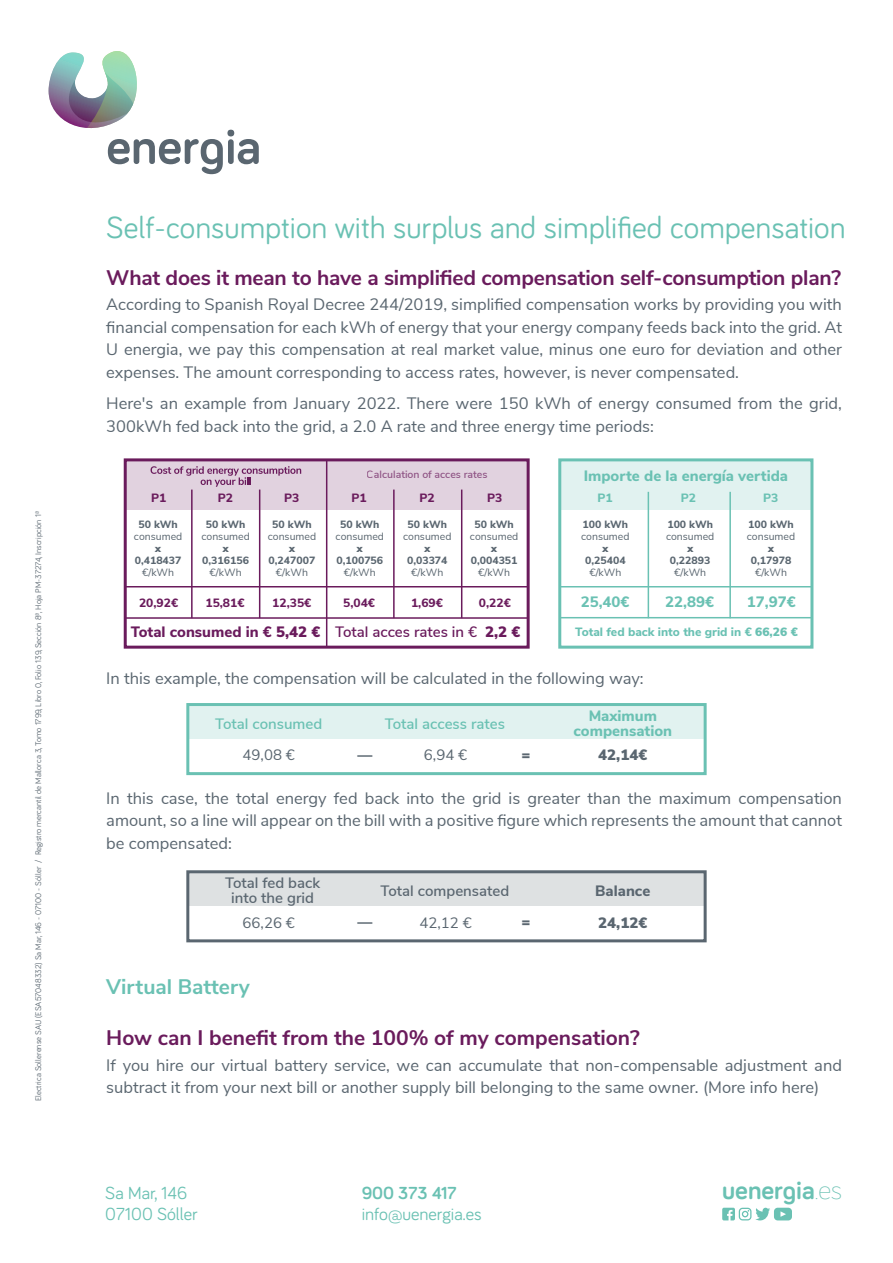
<style>
.page{position:relative;width:893px;height:1263px;background:#fff}
.page>*{position:absolute;margin:0;border:0;box-sizing:border-box;transform-origin:0 0}
.t1{font:700 52.65px "Bariol";color:#5a6670}
.t2{font:31.5px "Bariol";color:#6ac1b3}
.t3{font:700 27px "Bariol";color:#6ac1b3}
.t4{font:700 21px "Nunito Sans";letter-spacing:-.01em;color:#6a1b5c}
.t5{font:700 21px "Nunito Sans";color:#6ac1b3}
.t6{font:18px/21.6px "Bariol";color:#6ac1b3}
.t7{font:700 18px "Bariol";color:#6ac1b3}
.t8{font:16.5px/22.5px "Nunito Sans";color:#5a6670;text-align:justify}
.t9{font:800 15px/15px "Nunito Sans";color:#6ac1b3;text-align:center}
.t10{font:600 15px "Nunito Sans";color:#6a1b5c}
.t11{font:600 15px/15px "Nunito Sans";color:#5a6670;text-align:center}
.t12{font:600 15px "Nunito Sans";color:#6ac1b3}
.t13{font:15px "Nunito Sans";color:#5a6670}
.t14{font:900 15px "Nunito Sans";color:#5a6670}
.t15{font:800 15px "Nunito Sans";color:#5a6670}
.t16{font:800 12px "Nunito Sans";color:#6a1b5c}
.t17{font:800 12px "Nunito Sans";color:#6ac1b3}
.t18{font:10.5px "Nunito Sans";color:#5a6670}
.t19{font:800 10.5px "Nunito Sans";color:#5a6670}
.t20{font:600 10.5px "Nunito Sans";color:#6a1b5c}
.t21{font:900 10.5px "Nunito Sans";color:#5a6670}
.t22{font:8.4px "Bariol";color:#5a6670}
.s1{font-weight:800}
.s2{font-weight:900}
.s3{font-weight:300}
</style>
<div class="page">
<svg style="left:49px;top:51px;width:88px;height:78px"></svg>
<svg style="left:722px;top:1208px;width:70px;height:12px"></svg>
<div style="left:560px;top:460px;width:252px;height:49px;background:#e1f2f0"></div>
<div style="left:186px;top:703px;width:521px;height:72px;border:3px solid #6ac1b3"></div>
<div style="left:188px;top:704px;width:517px;height:35px;background:#e1f2f0"></div>
<div style="left:186px;top:870px;width:521px;height:72px;border:3px solid #5a6670"></div>
<svg style="left:188px;top:871px;width:517px;height:35px;background:#d4d8d9"></svg>
<div style="left:124px;top:458px;width:406px;height:191px;border:3px solid #6a1b5c"></div>
<hr style="left:326px;top:461px;width:1px;height:186px;background:#6a1b5c">
<hr style="left:259px;top:490px;width:1px;height:128px;background:#6a1b5c">
<hr style="left:191px;top:490px;width:2px;height:128px;background:#6a1b5c">
<hr style="left:461px;top:490px;width:1px;height:128px;background:#6a1b5c">
<hr style="left:393px;top:490px;width:2px;height:128px;background:#6a1b5c">
<hr style="left:125px;top:586px;width:403px;height:1px;background:#6a1b5c">
<hr style="left:125px;top:617px;width:403px;height:2px;background:#6a1b5c">
<div style="left:126px;top:460px;width:402px;height:49px;background:#e1d2df"></div>
<svg style="left:151px;top:466px;width:150px;height:21px"></svg>
<div style="left:558px;top:458px;width:255px;height:191px;border:3px solid #6ac1b3"></div>
<hr style="left:811px;top:461px;width:2px;height:186px;background:#6ac1b3">
<hr style="left:560px;top:586px;width:252px;height:1px;background:#6ac1b3">
<hr style="left:560px;top:617px;width:252px;height:1px;background:#6ac1b3">
<hr style="left:648px;top:492px;width:1px;height:126px;background:#6ac1b3">
<hr style="left:729px;top:492px;width:2px;height:126px;background:#6ac1b3">
<p class="t22" style="left:32px;top:1101px;width:591px;rotate:-90deg">Electrica Sollerense SAU (ESA57048332) Sa Mar, 146 - 07100 - Sóller / Registro mercantil de Mallorca 3, Tomo 1799, Libro 0, Folio 139, Sección 8ª, Hoja PM-37274, Inscripción 1ª</p>
<h1 class="t1" style="left:106px;top:110px;width:156px">energia</h1>
<h2 class="t2" style="left:106px;top:206px;width:741px">Self-consumption with surplus and simplified compensation</h2>
<p class="t4" style="left:106px;top:262px;width:736px">What does it mean to have a simplified compensation self-consumption plan?</p>
<p class="t8" style="left:106px;top:292px;width:737px">According to Spanish Royal Decree 244/2019, simplified compensation works by providing you with financial compensation for each kWh of energy that your energy company feeds back into the grid. At U energia, we pay this compensation at real market value, minus one euro for deviation and other expenses. The amount corresponding to access rates, however, is never compensated.</p>
<p class="t8" style="left:106px;top:391px;width:737px">Here's an example from January 2022. There were 150 kWh of energy consumed from the grid,<br>300kWh fed back into the grid, a 2.0 A rate and three energy time periods:</p>
<p class="t20" style="left:367px;top:466px;width:122px">Calculation of acces rates</p>
<p class="t9" style="left:584px;top:467px;width:206px">Importe de la energía vertida</p>
<p class="t16" style="left:151px;top:489px;width:17px">P1</p>
<p class="t16" style="left:218px;top:489px;width:17px">P2</p>
<p class="t16" style="left:284px;top:489px;width:17px">P3</p>
<p class="t17" style="left:597px;top:489px;width:17px">P1</p>
<p class="t17" style="left:681px;top:489px;width:17px">P2</p>
<p class="t17" style="left:763px;top:489px;width:17px">P3</p>
<p class="t16" style="left:352px;top:489px;width:17px">P1</p>
<p class="t16" style="left:419px;top:489px;width:17px">P2</p>
<p class="t16" style="left:487px;top:489px;width:17px">P3</p>
<p class="t19" style="left:138px;top:516px;width:41px">50 kWh</p>
<p class="t18" style="left:134px;top:528px;width:50px">consumed</p>
<p class="t21" style="left:155px;top:540px;width:7px">x</p>
<p class="t19" style="left:135px;top:552px;width:48px">0,418437</p>
<p class="t18" style="left:142px;top:564px;width:34px">€/kWh</p>
<p class="t19" style="left:206px;top:516px;width:41px">50 kWh</p>
<p class="t18" style="left:201px;top:528px;width:50px">consumed</p>
<p class="t21" style="left:223px;top:540px;width:7px">x</p>
<p class="t19" style="left:202px;top:552px;width:48px">0,316156</p>
<p class="t18" style="left:210px;top:564px;width:34px">€/kWh</p>
<p class="t19" style="left:272px;top:516px;width:41px">50 kWh</p>
<p class="t18" style="left:268px;top:528px;width:50px">consumed</p>
<p class="t21" style="left:289px;top:540px;width:7px">x</p>
<p class="t19" style="left:269px;top:552px;width:48px">0,247007</p>
<p class="t18" style="left:276px;top:564px;width:34px">€/kWh</p>
<p class="t16" style="left:139px;top:594px;width:41px">20,92€</p>
<p class="t16" style="left:205px;top:594px;width:41px">15,81€</p>
<p class="t16" style="left:272px;top:594px;width:41px">12,35€</p>
<p class="t19" style="left:340px;top:516px;width:41px">50 kWh</p>
<p class="t18" style="left:336px;top:528px;width:50px">consumed</p>
<p class="t21" style="left:357px;top:540px;width:7px">x</p>
<p class="t19" style="left:336px;top:552px;width:48px">0,100756</p>
<p class="t18" style="left:344px;top:564px;width:34px">€/kWh</p>
<p class="t19" style="left:408px;top:516px;width:41px">50 kWh</p>
<p class="t18" style="left:403px;top:528px;width:50px">consumed</p>
<p class="t21" style="left:424px;top:540px;width:7px">x</p>
<p class="t19" style="left:407px;top:552px;width:42px">0,03374</p>
<p class="t18" style="left:411px;top:564px;width:34px">€/kWh</p>
<p class="t19" style="left:474px;top:516px;width:41px">50 kWh</p>
<p class="t18" style="left:470px;top:528px;width:50px">consumed</p>
<p class="t21" style="left:491px;top:540px;width:7px">x</p>
<p class="t19" style="left:471px;top:552px;width:48px">0,004351</p>
<p class="t18" style="left:478px;top:564px;width:34px">€/kWh</p>
<p class="t16" style="left:343px;top:594px;width:33px">5,04€</p>
<p class="t16" style="left:411px;top:594px;width:33px">1,69€</p>
<p class="t16" style="left:479px;top:594px;width:33px">0,22€</p>
<p class="t10" style="left:131px;top:621px;width:391px"><span class="s1">Total consumed in €</span> <span class="s2">5,42 €</span> Total acces rates in € <span class="s2">2,2 €</span></p>
<p class="t19" style="left:583px;top:516px;width:47px">100 kWh</p>
<p class="t18" style="left:581px;top:528px;width:50px">consumed</p>
<p class="t21" style="left:602px;top:540px;width:7px">x</p>
<p class="t19" style="left:585px;top:552px;width:42px">0,25404</p>
<p class="t18" style="left:589px;top:564px;width:34px">€/kWh</p>
<p class="t9" style="left:581px;top:594px;width:50px">25,40€</p>
<p class="t19" style="left:667px;top:516px;width:47px">100 kWh</p>
<p class="t18" style="left:666px;top:528px;width:50px">consumed</p>
<p class="t21" style="left:687px;top:540px;width:7px">x</p>
<p class="t19" style="left:670px;top:552px;width:42px">0,22893</p>
<p class="t18" style="left:674px;top:564px;width:34px">€/kWh</p>
<p class="t9" style="left:665px;top:594px;width:50px">22,89€</p>
<p class="t19" style="left:748px;top:516px;width:47px">100 kWh</p>
<p class="t18" style="left:747px;top:528px;width:50px">consumed</p>
<p class="t21" style="left:768px;top:540px;width:7px">x</p>
<p class="t19" style="left:751px;top:552px;width:42px">0,17978</p>
<p class="t18" style="left:755px;top:564px;width:34px">€/kWh</p>
<p class="t9" style="left:747px;top:594px;width:50px">17,97€</p>
<p class="t17" style="left:575px;top:623px;width:224px">Total fed back into the grid in € <span class="s2">66,26 €</span></p>
<p class="t8" style="left:106px;top:666px;width:539px">In this example, the compensation will be calculated in the following way:</p>
<p class="t12" style="left:215px;top:713px;width:109px">Total consumed</p>
<p class="t12" style="left:385px;top:713px;width:122px">Total access rates</p>
<p class="t9" style="left:573px;top:707px;width:100px">Maximum compensation</p>
<p class="t13" style="left:243px;top:744px;width:54px">49,08 €</p>
<p class="t14" style="left:357px;top:744px;width:16px">―</p>
<p class="t13" style="left:424px;top:744px;width:45px">6,94 €</p>
<p class="t14" style="left:522px;top:744px;width:10px">=</p>
<p class="t14" style="left:598px;top:744px;width:51px">42,14€</p>
<p class="t8" style="left:106px;top:786px;width:737px">In this case, the total energy fed back into the grid is greater than the maximum compensation amount, so a line will appear on the bill with a positive figure which represents the amount that cannot be compensated:</p>
<p class="t11" style="left:225px;top:874px;width:96px">Total fed back into the grid</p>
<p class="t11" style="left:381px;top:883px;width:130px">Total compensated</p>
<p class="t15" style="left:595px;top:880px;width:57px">Balance</p>
<p class="t13" style="left:243px;top:911px;width:54px">66,26 €</p>
<p class="t14" style="left:357px;top:911px;width:16px">―</p>
<p class="t13" style="left:419px;top:911px;width:54px">42,12 €</p>
<p class="t14" style="left:522px;top:911px;width:10px">=</p>
<p class="t14" style="left:598px;top:911px;width:51px">24,12€</p>
<p class="t5" style="left:106px;top:971px;width:145px">Virtual Battery</p>
<p class="t4" style="left:106px;top:1022px;width:535px">How can I benefit from the 100% of my compensation?</p>
<p class="t8" style="left:106px;top:1052px;width:737px">If you hire our virtual battery service, we can accumulate that non-compensable adjustment and subtract it from your next bill or another supply bill belonging to the same owner. (More info here)</p>
<p class="t6" style="left:105px;top:1181px;width:94px">Sa Mar, 146<br>07100 Sóller</p>
<p class="t7" style="left:362px;top:1180px;width:96px">900 373 417</p>
<h3 class="t3" style="left:722px;top:1171px;width:121px">uenergia<span class="s3">.es</span></h3>
<p class="t6" style="left:362px;top:1202px;width:122px">info@uenergia.es</p>
</div>
